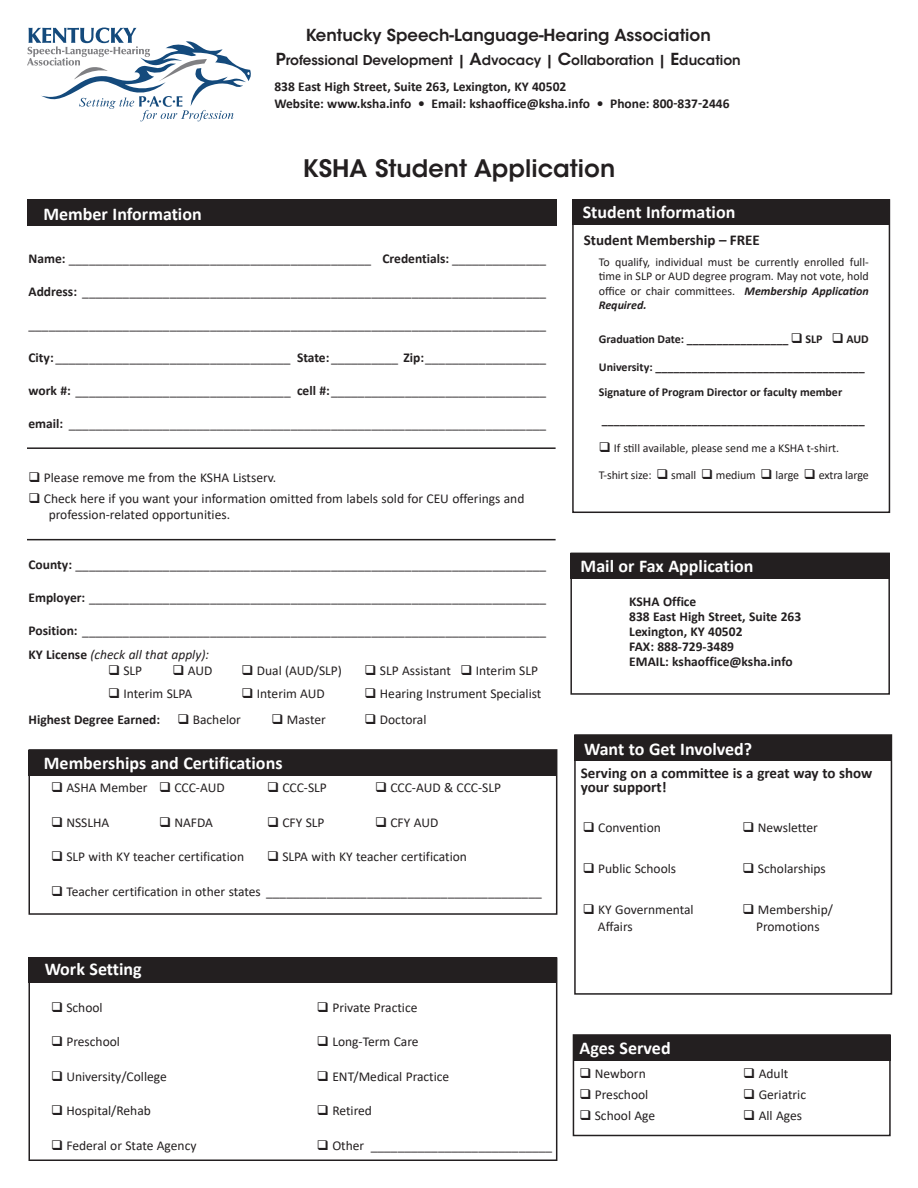
<style>
.page{position:relative;width:918px;height:1188px;background:#fff}
.page>*{position:absolute;margin:0;border:0;box-sizing:border-box;transform-origin:0 0}
.t1{font:600 24px "ITC Avant Garde Std";color:#231f20}
.t2{font:700 18px "Calibri";color:#fff}
.t3{font:600 16.5px "ITC Avant Garde Std";color:#231f20}
.t4{font:700 15px/13.5px "Calibri";color:#231f20}
.t5{font:13.5px/16.5px "Calibri";color:#231f20}
.t6{font:700 13.5px/15px "Calibri";color:#231f20}
.t7{font:600 13.5px "ITC Avant Garde Std";color:#231f20}
.t8{font:12px/14.4px "Calibri";color:#231f20;text-align:justify}
.t9{font:700 12px/24.8px "Calibri";color:#231f20}
.s1{font-size:16.5px}
.s2{font-weight:700}
.s3{font-style:italic}
.s4{font-weight:700;font-style:italic}
</style>
<div class="page">
<div style="left:572px;top:199px;width:318px;height:314px;border:2px solid #231f20"></div>
<div style="left:28px;top:749px;width:529px;height:166px;border:2px solid #231f20"></div>
<div style="left:570px;top:553px;width:320px;height:142px;border:2px solid #231f20"></div>
<div style="left:571px;top:553px;width:319px;height:26px;background:#231f20"></div>
<div style="left:28px;top:750px;width:528px;height:25px;background:#231f20"></div>
<div style="left:572px;top:199px;width:318px;height:26px;background:#231f20"></div>
<div style="left:27px;top:199px;width:529px;height:27px;background:#231f20"></div>
<div style="left:28px;top:957px;width:529px;height:204px;border:2px solid #231f20"></div>
<div style="left:28px;top:957px;width:529px;height:26px;background:#231f20"></div>
<div style="left:573px;top:1034px;width:318px;height:102px;border:2px solid #231f20"></div>
<div style="left:573px;top:1035px;width:318px;height:26px;background:#231f20"></div>
<div style="left:574px;top:734px;width:318px;height:261px;border:2px solid #231f20"></div>
<div style="left:574px;top:735px;width:317px;height:26px;background:#231f20"></div>
<hr style="left:27px;top:447px;width:529px;height:2px;background:#231f20">
<hr style="left:27px;top:539px;width:529px;height:1px;background:#231f20">
<svg style="left:27px;top:28px;width:224px;height:93px"></svg>
<p class="t3" style="left:306px;top:25px;width:407px">Kentucky Speech-Language-Hearing Association</p>
<p class="t7" style="left:276px;top:52px;width:467px"><span class="s1">P</span>rofessional Development | <span class="s1">A</span>dvocacy | <span class="s1">C</span>ollaboration | <span class="s1">E</span>ducation</p>
<p class="t6" style="left:274px;top:78px;width:457px;line-height:16.5px">838 East High Street, Suite 263, Lexington, KY 40502<br>Website: www.ksha.info • Email: kshaoffice@ksha.info • Phone: 800-837-2446</p>
<h2 class="t2" style="left:44px;top:201px;width:160px">Member Information</h2>
<h1 class="t1" style="left:303px;top:153px;width:314px">KSHA Student Application</h1>
<h2 class="t2" style="left:583px;top:199px;width:154px">Student Information</h2>
<p class="t5" style="left:28px;top:250px;width:519px"><span class="s2">Name:</span> _____________________________________________ <span class="s2">Credentials:</span> ______________</p>
<p class="t5" style="left:28px;top:283px;width:519px"><span class="s2">Address:</span> _____________________________________________________________________</p>
<p class="t5" style="left:28px;top:316px;width:519px">_____________________________________________________________________________</p>
<p class="t5" style="left:28px;top:349px;width:519px"><span class="s2">City:</span>___________________________________ <span class="s2">State:</span>__________ <span class="s2">Zip:</span>__________________</p>
<p class="t5" style="left:28px;top:382px;width:519px"><span class="s2">work #:</span> ________________________________ <span class="s2">cell #:</span>________________________________</p>
<p class="t5" style="left:28px;top:415px;width:519px"><span class="s2">email:</span> _______________________________________________________________________</p>
<p class="t5" style="left:28px;top:469px;width:249px">❑ Please remove me from the KSHA Listserv.</p>
<p class="t5" style="left:49px;top:490px;width:477px;text-indent:-20px">❑ Check here if you want your information omitted from labels sold for CEU offerings and profession-related opportunities.</p>
<p class="t5" style="left:28px;top:556px;width:519px"><span class="s2">County:</span> ______________________________________________________________________</p>
<p class="t5" style="left:28px;top:589px;width:519px"><span class="s2">Employer:</span> ____________________________________________________________________</p>
<p class="t5" style="left:28px;top:618px;width:519px;line-height:24px"><span class="s2">Position:</span> _____________________________________________________________________<br><span class="s2">KY License</span> <span class="s3">(check all that apply):</span></p>
<p class="t5" style="left:108px;top:662px;width:36px">❑ SLP</p>
<p class="t5" style="left:173px;top:662px;width:41px">❑ AUD</p>
<p class="t5" style="left:242px;top:662px;width:102px">❑ Dual (AUD/SLP)</p>
<p class="t5" style="left:365px;top:662px;width:175px">❑ SLP Assistant ❑ Interim SLP</p>
<p class="t5" style="left:108px;top:685px;width:86px">❑ Interim SLPA</p>
<p class="t5" style="left:242px;top:685px;width:85px">❑ Interim AUD</p>
<p class="t5" style="left:365px;top:685px;width:179px">❑ Hearing Instrument Specialist</p>
<p class="t6" style="left:28px;top:712px;width:133px">Highest Degree Earned:</p>
<p class="t5" style="left:177px;top:711px;width:65px">❑ Bachelor</p>
<p class="t5" style="left:272px;top:711px;width:56px">❑ Master</p>
<p class="t5" style="left:365px;top:711px;width:64px">❑ Doctoral</p>
<h2 class="t2" style="left:44px;top:750px;width:240px">Memberships and Certifications</h2>
<p class="t5" style="left:51px;top:779px;width:175px">❑ ASHA Member ❑ CCC-AUD</p>
<p class="t5" style="left:267px;top:779px;width:61px">❑ CCC-SLP</p>
<p class="t5" style="left:375px;top:779px;width:128px">❑ CCC-AUD &amp; CCC-SLP</p>
<p class="t5" style="left:51px;top:813px;width:60px">❑ NSSLHA</p>
<p class="t5" style="left:159px;top:813px;width:56px">❑ NAFDA</p>
<p class="t5" style="left:267px;top:813px;width:59px">❑ CFY SLP</p>
<p class="t5" style="left:375px;top:813px;width:65px">❑ CFY AUD</p>
<p class="t5" style="left:51px;top:848px;width:195px">❑ SLP with KY teacher certification</p>
<p class="t5" style="left:267px;top:848px;width:201px">❑ SLPA with KY teacher certification</p>
<p class="t5" style="left:51px;top:882px;width:492px">❑ Teacher certification in other states _________________________________________</p>
<h2 class="t2" style="left:45px;top:956px;width:99px">Work Setting</h2>
<p class="t5" style="left:51px;top:999px;width:53px">❑ School</p>
<p class="t5" style="left:51px;top:1033px;width:71px">❑ Preschool</p>
<p class="t5" style="left:51px;top:1068px;width:117px">❑ University/College</p>
<p class="t5" style="left:51px;top:1102px;width:101px">❑ Hospital/Rehab</p>
<p class="t5" style="left:51px;top:1137px;width:147px">❑ Federal or State Agency</p>
<p class="t5" style="left:317px;top:999px;width:102px">❑ Private Practice</p>
<p class="t5" style="left:317px;top:1033px;width:103px">❑ Long-Term Care</p>
<p class="t5" style="left:317px;top:1068px;width:134px">❑ ENT/Medical Practice</p>
<p class="t5" style="left:317px;top:1102px;width:57px">❑ Retired</p>
<p class="t5" style="left:317px;top:1137px;width:237px">❑ Other ___________________________</p>
<p class="t4" style="left:584px;top:233px;width:178px">Student Membership – FREE</p>
<p class="t8" style="left:599px;top:254px;width:271px">To qualify, individual must be currently enrolled full&shy;time in SLP or AUD degree program. May not vote, hold office or chair committees. <span class="s4">Membership Application Required.</span></p>
<p class="t9" style="left:599px;top:327px;width:271px">Graduation Date: _________________ ❑ SLP ❑ AUD</p>
<p class="t9" style="left:599px;top:355px;width:267px">University: ___________________________________<br>Signature of Program Director or faculty member</p>
<p class="t9" style="left:602px;top:407px;width:264px">____________________________________________</p>
<p class="t8" style="left:599px;top:440px;width:242px">❑ If still available, please send me a KSHA t-shirt.</p>
<p class="t8" style="left:599px;top:468px;width:271px">T-shirt size: ❑ small ❑ medium ❑ large ❑ extra large</p>
<h2 class="t2" style="left:581px;top:553px;width:174px">Mail or Fax Application</h2>
<p class="t6" style="left:629px;top:594px;width:173px">KSHA Office<br>838 East High Street, Suite 263<br>Lexington, KY 40502<br>FAX: 888-729-3489<br>EMAIL: kshaoffice@ksha.info</p>
<h2 class="t2" style="left:584px;top:736px;width:170px">Want to Get Involved?</h2>
<p class="t4" style="left:581px;top:766px;width:293px">Serving on a committee is a great way to show your support!</p>
<p class="t5" style="left:583px;top:818px;width:80px">❑ Convention</p>
<p class="t5" style="left:583px;top:860px;width:95px">❑ Public Schools</p>
<p class="t5" style="left:598px;top:901px;width:97px;text-indent:-15px">❑ KY Governmental<br>Affairs</p>
<h2 class="t2" style="left:580px;top:1036px;width:93px">Ages Served</h2>
<p class="t5" style="left:579px;top:1065px;width:68px">❑ Newborn</p>
<p class="t5" style="left:579px;top:1086px;width:71px">❑ Preschool</p>
<p class="t5" style="left:579px;top:1107px;width:77px">❑ School Age</p>
<p class="t5" style="left:743px;top:819px;width:77px">❑ Newsletter</p>
<p class="t5" style="left:743px;top:860px;width:85px">❑ Scholarships</p>
<p class="t5" style="left:743px;top:901px;width:92px;text-align:center">❑ Membership/<br>Promotions</p>
<p class="t5" style="left:743px;top:1065px;width:47px">❑ Adult</p>
<p class="t5" style="left:743px;top:1086px;width:64px">❑ Geriatric</p>
<p class="t5" style="left:743px;top:1107px;width:60px">❑ All Ages</p>
</div>
